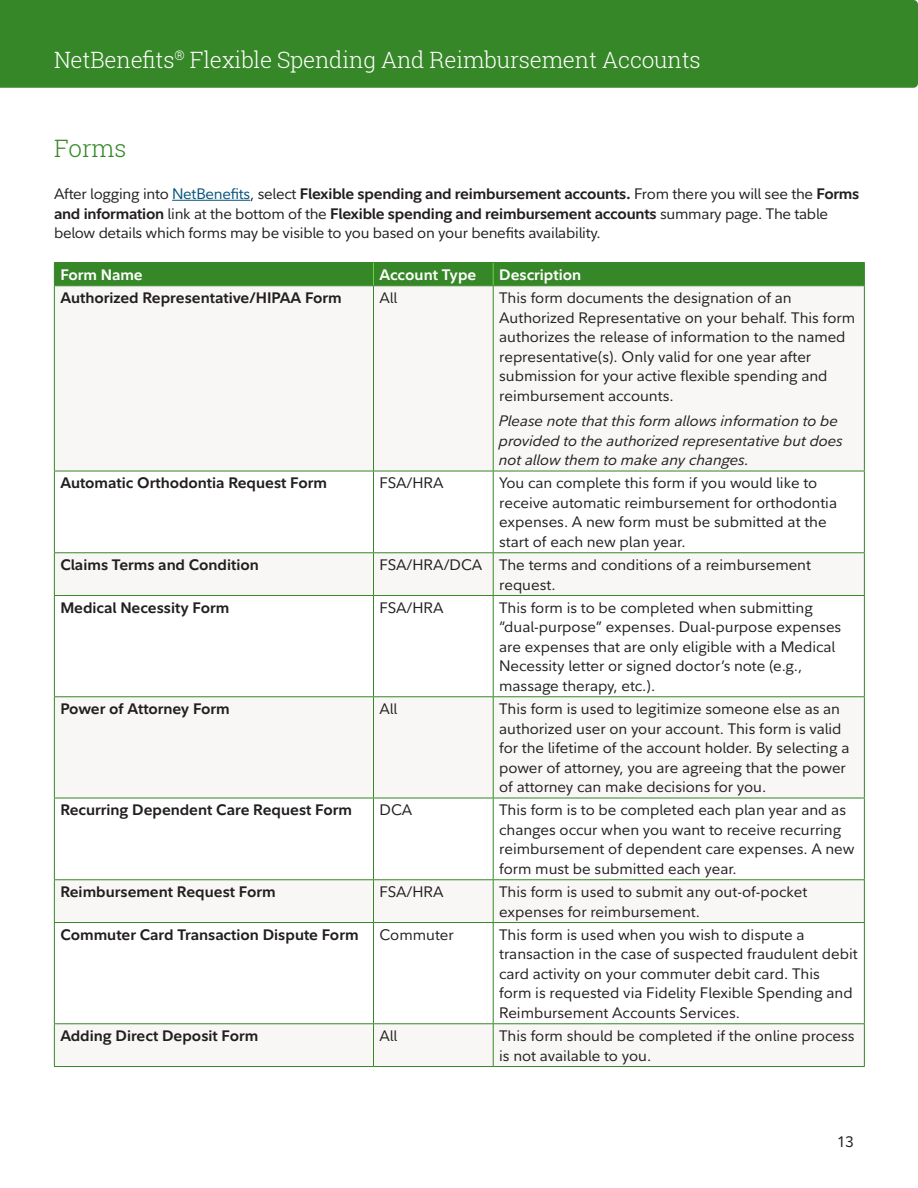
<style>
.page{position:relative;width:918px;height:1188px;background:#fff}
.page>*{position:absolute;margin:0;border:0;box-sizing:border-box;transform-origin:0 0}
.t1{font:300 24px "Roboto Slab";color:#368727}
.t2{font:300 22.5px "Roboto Slab";letter-spacing:-.01em;color:#fff}
.t3{font:15px/19.5px "Fidelity Sans";color:#231f20}
.t4{font:700 15px "Fidelity Sans";color:#231f20}
.t5{font:italic 15px/19.5px "Fidelity Sans";color:#231f20}
.t6{font:700 15px "Fidelity Sans";color:#fff}
.s1{color:#04547c}
.s2{font-weight:700}
</style>
<div class="page">
<div style="left:0;top:0;width:918px;height:88px;background:#368727"></div>
<hr style="left:172px;top:200px;width:78px;height:1px;background:#04547c">
<div style="left:55px;top:286px;width:809px;height:185px;background:#f9f7f5"></div>
<svg style="left:55px;top:472px;width:809px;height:407px"></svg>
<svg style="left:55px;top:880px;width:809px;height:186px"></svg>
<hr style="left:54px;top:262px;width:320px;height:1px;background:#368727">
<hr style="left:374px;top:262px;width:119px;height:1px;background:#368727">
<hr style="left:493px;top:262px;width:372px;height:1px;background:#368727">
<div style="left:54px;top:263px;width:811px;height:22px;background:#368727"></div>
<hr style="left:54px;top:285px;width:320px;height:1px;background:#368727">
<hr style="left:374px;top:285px;width:119px;height:1px;background:#368727">
<hr style="left:493px;top:285px;width:372px;height:1px;background:#368727">
<hr style="left:54px;top:286px;width:1px;height:185px;background:#368727">
<hr style="left:373px;top:286px;width:1px;height:185px;background:#368727">
<hr style="left:493px;top:286px;width:1px;height:185px;background:#368727">
<hr style="left:864px;top:286px;width:1px;height:185px;background:#368727">
<hr style="left:54px;top:471px;width:320px;height:1px;background:#368727">
<hr style="left:54px;top:471px;width:1px;height:81px;background:#368727">
<hr style="left:374px;top:471px;width:119px;height:1px;background:#368727">
<hr style="left:373px;top:471px;width:1px;height:81px;background:#368727">
<hr style="left:493px;top:471px;width:372px;height:1px;background:#368727">
<hr style="left:493px;top:471px;width:1px;height:81px;background:#368727">
<hr style="left:864px;top:471px;width:1px;height:81px;background:#368727">
<hr style="left:54px;top:552px;width:320px;height:1px;background:#368727">
<hr style="left:54px;top:553px;width:1px;height:42px;background:#368727">
<hr style="left:374px;top:552px;width:119px;height:1px;background:#368727">
<hr style="left:373px;top:553px;width:1px;height:42px;background:#368727">
<hr style="left:493px;top:552px;width:372px;height:1px;background:#368727">
<hr style="left:493px;top:553px;width:1px;height:42px;background:#368727">
<hr style="left:864px;top:553px;width:1px;height:42px;background:#368727">
<hr style="left:54px;top:595px;width:320px;height:1px;background:#368727">
<hr style="left:54px;top:596px;width:1px;height:100px;background:#368727">
<hr style="left:374px;top:595px;width:119px;height:1px;background:#368727">
<hr style="left:373px;top:596px;width:1px;height:100px;background:#368727">
<hr style="left:493px;top:595px;width:372px;height:1px;background:#368727">
<hr style="left:493px;top:596px;width:1px;height:100px;background:#368727">
<hr style="left:864px;top:596px;width:1px;height:100px;background:#368727">
<hr style="left:54px;top:696px;width:320px;height:1px;background:#368727">
<hr style="left:54px;top:697px;width:1px;height:101px;background:#368727">
<hr style="left:374px;top:696px;width:119px;height:1px;background:#368727">
<hr style="left:373px;top:697px;width:1px;height:101px;background:#368727">
<hr style="left:493px;top:696px;width:372px;height:1px;background:#368727">
<hr style="left:493px;top:697px;width:1px;height:101px;background:#368727">
<hr style="left:864px;top:697px;width:1px;height:101px;background:#368727">
<hr style="left:54px;top:798px;width:320px;height:1px;background:#368727">
<hr style="left:54px;top:798px;width:1px;height:81px;background:#368727">
<hr style="left:374px;top:798px;width:119px;height:1px;background:#368727">
<hr style="left:373px;top:798px;width:1px;height:81px;background:#368727">
<hr style="left:493px;top:798px;width:372px;height:1px;background:#368727">
<hr style="left:493px;top:798px;width:1px;height:81px;background:#368727">
<hr style="left:864px;top:798px;width:1px;height:81px;background:#368727">
<hr style="left:54px;top:879px;width:320px;height:1px;background:#368727">
<hr style="left:54px;top:880px;width:1px;height:42px;background:#368727">
<hr style="left:374px;top:879px;width:119px;height:1px;background:#368727">
<hr style="left:373px;top:880px;width:1px;height:42px;background:#368727">
<hr style="left:493px;top:879px;width:372px;height:1px;background:#368727">
<hr style="left:493px;top:880px;width:1px;height:42px;background:#368727">
<hr style="left:864px;top:880px;width:1px;height:42px;background:#368727">
<hr style="left:54px;top:922px;width:320px;height:1px;background:#368727">
<hr style="left:54px;top:923px;width:1px;height:100px;background:#368727">
<hr style="left:374px;top:922px;width:119px;height:1px;background:#368727">
<hr style="left:373px;top:923px;width:1px;height:100px;background:#368727">
<hr style="left:493px;top:922px;width:372px;height:1px;background:#368727">
<hr style="left:493px;top:923px;width:1px;height:100px;background:#368727">
<hr style="left:864px;top:923px;width:1px;height:100px;background:#368727">
<hr style="left:54px;top:1023px;width:320px;height:1px;background:#368727">
<hr style="left:54px;top:1024px;width:1px;height:42px;background:#368727">
<hr style="left:374px;top:1023px;width:119px;height:1px;background:#368727">
<hr style="left:373px;top:1024px;width:1px;height:42px;background:#368727">
<hr style="left:493px;top:1023px;width:372px;height:1px;background:#368727">
<hr style="left:493px;top:1024px;width:1px;height:42px;background:#368727">
<hr style="left:864px;top:1024px;width:1px;height:42px;background:#368727">
<hr style="left:54px;top:1066px;width:320px;height:1px;background:#368727">
<hr style="left:374px;top:1066px;width:119px;height:1px;background:#368727">
<hr style="left:493px;top:1066px;width:372px;height:1px;background:#368727">
<h2 class="t2" style="left:54px;top:44px;width:648px">NetBenefits<sup>®</sup> Flexible Spending And Reimbursement Accounts</h2>
<h1 class="t1" style="left:54px;top:132px;width:74px">Forms</h1>
<p class="t3" style="left:54px;top:184px;width:807px">After logging into <span class="s1">NetBenefits</span>, select <span class="s2">Flexible spending and reimbursement accounts.</span> From there you will see the <span class="s2">Forms and information</span> link at the bottom of the <span class="s2">Flexible spending and reimbursement accounts</span> summary page. The table below details which forms may be visible to you based on your benefits availability.</p>
<p class="t6" style="left:60px;top:265px;width:84px">Form Name</p>
<p class="t6" style="left:380px;top:265px;width:98px">Account Type</p>
<p class="t6" style="left:499px;top:265px;width:84px">Description</p>
<p class="t4" style="left:60px;top:288px;width:283px">Authorized Representative/HIPAA Form</p>
<p class="t3" style="left:380px;top:288px;width:19px">All</p>
<p class="t3" style="left:499px;top:288px;width:357px">This form documents the designation of an Authorized Representative on your behalf. This form authorizes the release of information to the named representative(s). Only valid for one year after submission for your active flexible spending and reimbursement accounts.</p>
<p class="t5" style="left:499px;top:411px;width:346px">Please note that this form allows information to be provided to the authorized representative but does not allow them to make any changes.</p>
<p class="t4" style="left:60px;top:473px;width:268px">Automatic Orthodontia Request Form</p>
<p class="t3" style="left:380px;top:473px;width:66px">FSA/HRA</p>
<p class="t3" style="left:499px;top:473px;width:339px">You can complete this form if you would like to receive automatic reimbursement for orthodontia expenses. A new form must be submitted at the start of each new plan year.</p>
<p class="t4" style="left:60px;top:555px;width:200px">Claims Terms and Condition</p>
<p class="t3" style="left:499px;top:555px;width:313px;text-indent:-120px">FSA/HRA/DCA The terms and conditions of a reimbursement request.</p>
<p class="t4" style="left:60px;top:598px;width:170px">Medical Necessity Form</p>
<p class="t3" style="left:380px;top:598px;width:66px">FSA/HRA</p>
<p class="t3" style="left:499px;top:598px;width:344px">This form is to be completed when submitting “dual-purpose” expenses. Dual-purpose expenses are expenses that are only eligible with a Medical Necessity letter or signed doctor’s note (e.g., massage therapy, etc.).</p>
<p class="t4" style="left:60px;top:699px;width:171px">Power of Attorney Form</p>
<p class="t3" style="left:380px;top:699px;width:19px">All</p>
<p class="t3" style="left:499px;top:699px;width:352px">This form is used to legitimize someone else as an authorized user on your account. This form is valid for the lifetime of the account holder. By selecting a power of attorney, you are agreeing that the power of attorney can make decisions for you.</p>
<p class="t4" style="left:60px;top:800px;width:293px">Recurring Dependent Care Request Form</p>
<p class="t3" style="left:380px;top:800px;width:34px">DCA</p>
<p class="t3" style="left:499px;top:800px;width:357px">This form is to be completed each plan year and as changes occur when you want to receive recurring reimbursement of dependent care expenses. A new form must be submitted each year.</p>
<p class="t4" style="left:60px;top:882px;width:217px">Reimbursement Request Form</p>
<p class="t3" style="left:380px;top:882px;width:66px">FSA/HRA</p>
<p class="t3" style="left:499px;top:882px;width:310px">This form is used to submit any out-of-pocket expenses for reimbursement.</p>
<p class="t4" style="left:60px;top:925px;width:300px">Commuter Card Transaction Dispute Form</p>
<p class="t3" style="left:380px;top:925px;width:76px">Commuter</p>
<p class="t3" style="left:499px;top:925px;width:360px">This form is used when you wish to dispute a transaction in the case of suspected fraudulent debit card activity on your commuter debit card. This<br>form is requested via Fidelity Flexible Spending and Reimbursement Accounts Services.</p>
<p class="t4" style="left:60px;top:1026px;width:200px">Adding Direct Deposit Form</p>
<p class="t3" style="left:380px;top:1026px;width:19px">All</p>
<p class="t3" style="left:499px;top:1026px;width:357px">This form should be completed if the online process is not available to you.</p>
<p class="t3" style="left:837px;top:1132px;width:18px">13</p>
</div>
